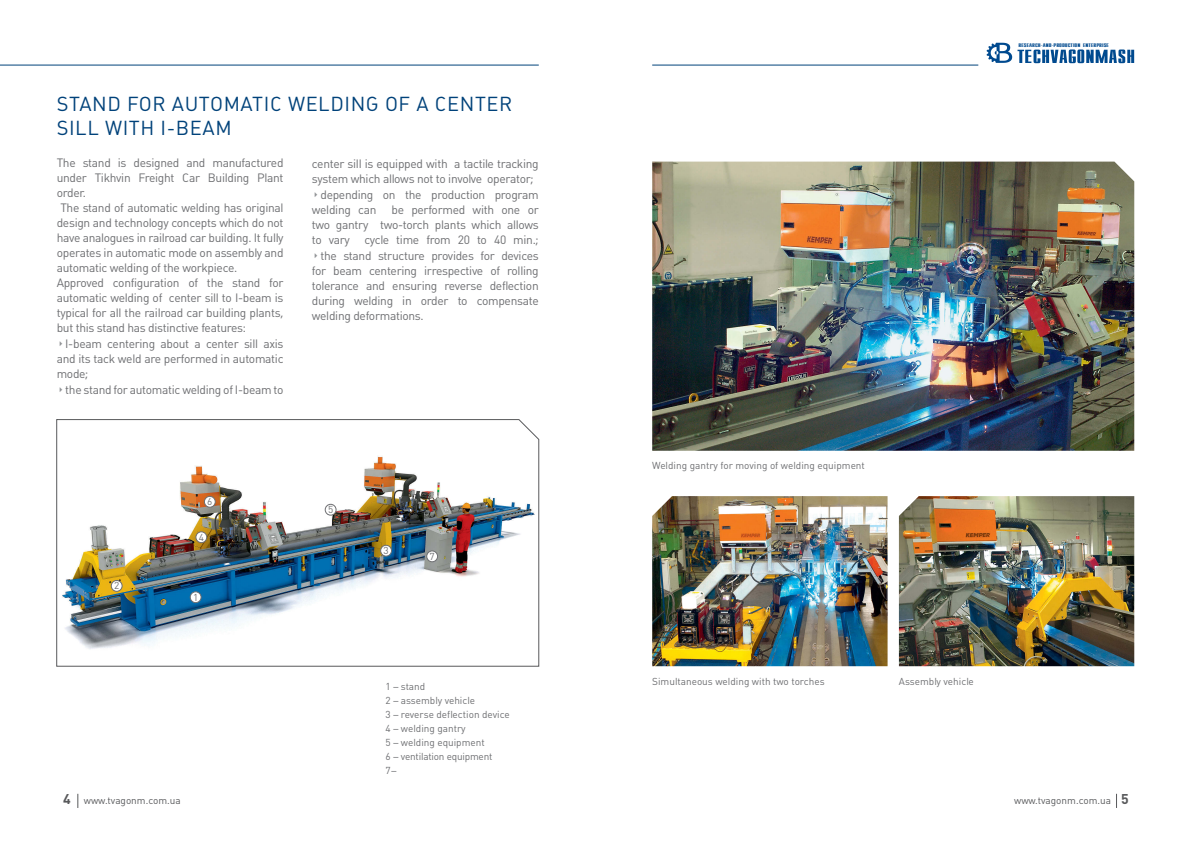
<style>
.page{position:relative;width:1191px;height:842px;background:#fff}
.page>*{position:absolute;margin:0;border:0;box-sizing:border-box;transform-origin:0 0}
.t1{font:20px/24px "Plumb";letter-spacing:.03em;color:#00427a}
.t2{font:12px/15px "Plumb";letter-spacing:-.025em;color:#6d6e71;text-align:justify}
.t3{font:10px "Plumb";color:#6d6e71}
.t4{font:10px "Plumb";color:#58595b}
.t5{font:10px "Plumb";letter-spacing:-.02em;color:#6d6e71}
.t6{font:4.3px "Compact";color:#004a8f;scale:1.72 1}
.s1{color:#939598}
.s2{font-weight:700;font-size:14px}
</style>
<div class="page">
<svg style="left:1116px;top:794px;width:1px;height:14px"></svg>
<svg style="left:77px;top:794px;width:1px;height:14px"></svg>
<svg style="left:986px;top:43px;width:148px;height:20px"></svg>
<hr style="left:652px;top:65px;width:326px;height:1px;background:#00427a">
<hr style="left:0;top:65px;width:539px;height:1px;background:#00427a">
<img style="left:652px;top:162px;width:482px;height:289px">
<img style="left:652px;top:496px;width:235px;height:170px">
<img style="left:899px;top:496px;width:235px;height:170px">
<img style="left:56px;top:419px;width:483px;height:248px">
<div style="left:204px;top:496px;width:11px;height:11px;background:#fff;border-radius:50%"></div>
<div style="left:204px;top:496px;width:11px;height:11px;border:1px solid #6d6e71;border-radius:50%"></div>
<div style="left:427px;top:551px;width:10px;height:11px;background:#fff;border-radius:50%"></div>
<div style="left:426px;top:551px;width:12px;height:11px;border:1px solid #6d6e71;border-radius:50%"></div>
<div style="left:325px;top:504px;width:11px;height:11px;background:#fff;border-radius:50%"></div>
<div style="left:325px;top:504px;width:11px;height:11px;border:1px solid #6d6e71;border-radius:50%"></div>
<div style="left:196px;top:532px;width:11px;height:11px;background:#fff;border-radius:50%"></div>
<div style="left:196px;top:531px;width:11px;height:12px;border:1px solid #6d6e71;border-radius:50%"></div>
<div style="left:381px;top:545px;width:10px;height:11px;background:#fff;border-radius:50%"></div>
<div style="left:380px;top:545px;width:12px;height:11px;border:1px solid #6d6e71;border-radius:50%"></div>
<div style="left:111px;top:580px;width:11px;height:11px;background:#fff;border-radius:50%"></div>
<div style="left:111px;top:580px;width:11px;height:11px;border:1px solid #6d6e71;border-radius:50%"></div>
<div style="left:190px;top:592px;width:11px;height:11px;background:#fff;border-radius:50%"></div>
<div style="left:190px;top:591px;width:11px;height:12px;border:1px solid #6d6e71;border-radius:50%"></div>
<p class="t1" style="left:57px;top:92px;width:457px">STAND FOR AUTOMATIC WELDING OF A CENTER<br>SILL WITH I-BEAM</p>
<p class="t2" style="left:57px;top:156px;width:228px">The stand is designed and manufactured under Tikhvin Freight Car Building Plant order.</p>
<p class="t2" style="left:57px;top:201px;width:228px;text-indent:4px">The stand of automatic welding has original design and technology concepts which do not have analogues in railroad car building. It fully operates in automatic mode on assembly and automatic welding of the workpiece.</p>
<p class="t2" style="left:57px;top:276px;width:228px">Approved configuration of the stand for automatic welding of center sill to I-beam is typical for all the railroad car building plants, but this stand has distinctive features:</p>
<p class="t2" style="left:57px;top:337px;width:228px"><span class="s1">✔</span>I-beam centering about a center sill axis and its tack weld are performed in automatic mode;</p>
<p class="t2" style="left:57px;top:383px;width:228px"><span class="s1">✔</span>the stand for automatic welding of I-beam to</p>
<p class="t2" style="left:312px;top:156px;width:228px">center sill is equipped with a tactile tracking system which allows not to involve operator;</p>
<p class="t2" style="left:312px;top:187px;width:228px"><span class="s1">✔</span>depending on the production program welding can be performed with one or two gantry two-torch plants which allows to vary cycle time from 20 to 40 min.;</p>
<p class="t2" style="left:312px;top:248px;width:228px"><span class="s1">✔</span>the stand structure provides for devices for beam centering irrespective of rolling tolerance and ensuring reverse deflection during welding in order to compensate welding deformations.</p>
<p class="t3" style="left:114px;top:580px;width:7px">2</p>
<p class="t3" style="left:207px;top:496px;width:7px">6</p>
<p class="t3" style="left:199px;top:531px;width:7px">4</p>
<p class="t3" style="left:193px;top:591px;width:7px">1</p>
<p class="t3" style="left:328px;top:504px;width:7px">5</p>
<p class="t3" style="left:383px;top:545px;width:7px">3</p>
<p class="t3" style="left:429px;top:550px;width:7px">7</p>
<p class="t3" style="left:386px;top:681px;width:41px">1 – stand</p>
<p class="t3" style="left:386px;top:695px;width:91px">2 – assembly vehicle</p>
<p class="t3" style="left:386px;top:709px;width:126px">3 – reverse deflection device</p>
<p class="t3" style="left:386px;top:723px;width:82px">4 – welding gantry</p>
<p class="t3" style="left:386px;top:737px;width:101px">5 – welding equipment</p>
<p class="t5" style="left:386px;top:751px;width:108px">6 – ventilation equipment</p>
<p class="t6" style="left:1018px;top:43px;width:54px">RESEARCH-AND-PRODUCTION ENTERPRISE</p>
<p class="t3" style="left:652px;top:460px;width:214px">Welding gantry for moving of welding equipment</p>
<p class="t3" style="left:652px;top:675px;width:174px">Simultaneous welding with two torches</p>
<p class="t3" style="left:899px;top:675px;width:76px">Assembly vehicle</p>
<p class="t4" style="left:63px;top:794px;width:119px"><span class="s2">4</span> www.tvagonm.com.ua</p>
<p class="t4" style="left:1014px;top:794px;width:116px">www.tvagonm.com.ua <span class="s2">5</span></p>
</div>
